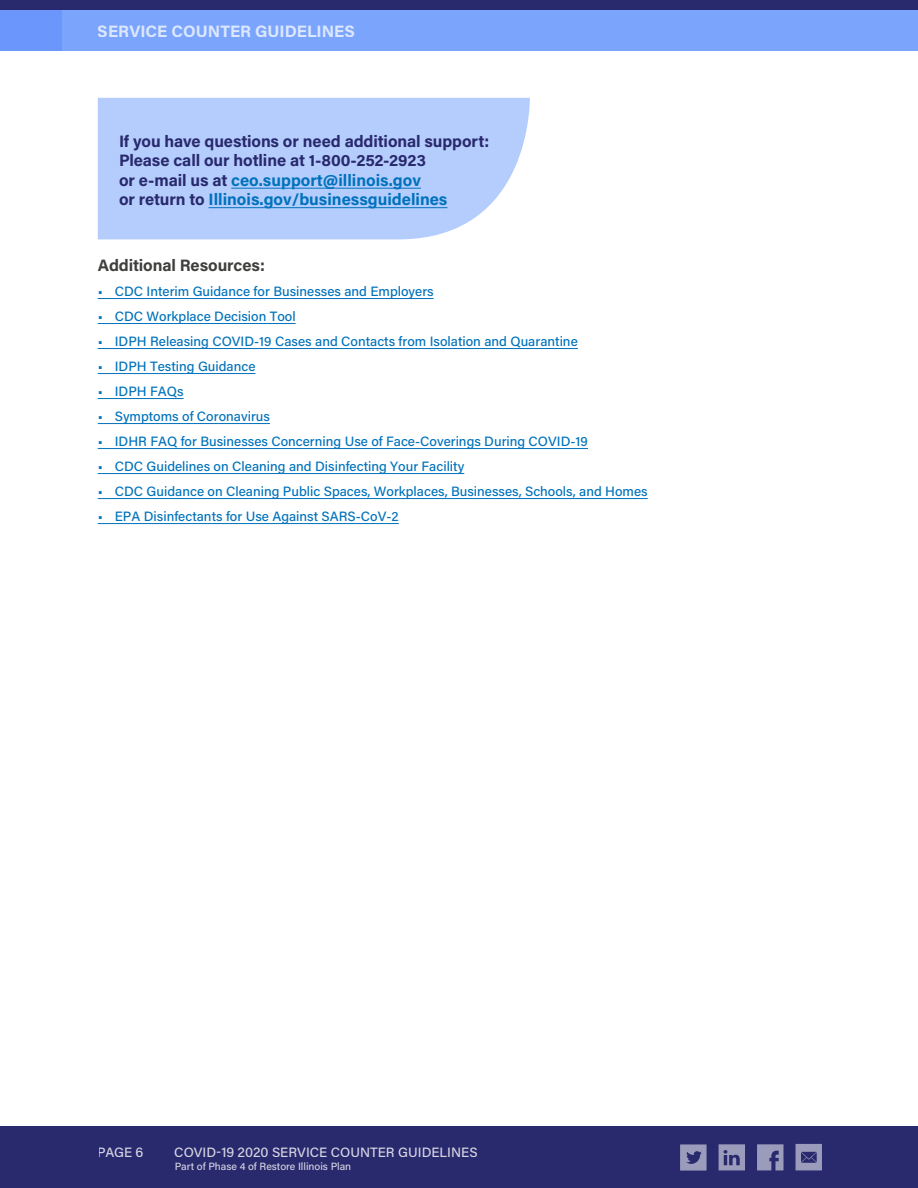
<style>
.page{position:relative;width:918px;height:1188px;background:#fff}
.page>*{position:absolute;margin:0;border:0;box-sizing:border-box;transform-origin:0 0}
.t1{font:700 16.5px/19.5px "Acumin Pro";letter-spacing:-.005em;color:#29296e}
.t2{font:700 16.5px "Acumin Pro";color:#fff}
.t3{font:700 16.5px "Acumin Pro";letter-spacing:-.005em;color:#3f3f3d}
.t4{font:500 13.5px "Acumin Pro";color:#0072bc}
.t5{font:500 13.5px "Acumin Pro";color:#fff}
.t6{font:500 10.5px "Acumin Pro";color:#fff}
.s1{color:#0072bc}
</style>
<div class="page">
<div style="left:98px;top:98px;width:432px;height:141px;background:#b5cdfd"></div>
<hr style="left:231px;top:188px;width:190px;height:1px;background:#0072bc">
<hr style="left:209px;top:207px;width:238px;height:1px;background:#0072bc">
<hr style="left:98px;top:298px;width:336px;height:1px;background:#0072bc">
<hr style="left:98px;top:323px;width:198px;height:1px;background:#0072bc">
<hr style="left:98px;top:348px;width:480px;height:1px;background:#0072bc">
<hr style="left:98px;top:373px;width:158px;height:1px;background:#0072bc">
<hr style="left:98px;top:398px;width:86px;height:1px;background:#0072bc">
<hr style="left:98px;top:423px;width:172px;height:1px;background:#0072bc">
<hr style="left:98px;top:448px;width:490px;height:1px;background:#0072bc">
<hr style="left:98px;top:473px;width:366px;height:1px;background:#0072bc">
<hr style="left:98px;top:498px;width:550px;height:1px;background:#0072bc">
<hr style="left:98px;top:523px;width:301px;height:1px;background:#0072bc">
<div style="left:0;top:0;width:918px;height:10px;background:#29296e"></div>
<div style="left:0;top:10px;width:918px;height:41px;background:#7ba5fc"></div>
<div style="left:0;top:10px;width:61px;height:41px;background:#6b96fb"></div>
<div style="left:0;top:1127px;width:918px;height:61px;background:#29296e"></div>
<svg style="left:680px;top:1144px;width:27px;height:27px"></svg>
<svg style="left:757px;top:1144px;width:26px;height:26px"></svg>
<svg style="left:719px;top:1144px;width:26px;height:26px"></svg>
<svg style="left:796px;top:1144px;width:26px;height:26px"></svg>
<p class="t2" style="left:98px;top:19px;width:259px">SERVICE COUNTER GUIDELINES</p>
<p class="t1" style="left:119px;top:131px;width:372px">If you have questions or need additional support:<br>Please call our hotline at 1-800-252-2923<br>or e-mail us at <span class="s1">ceo.support@illinois.gov<br></span>or return to <span class="s1">Illinois.gov/businessguidelines</span></p>
<p class="t3" style="left:98px;top:254px;width:169px">Additional Resources:</p>
<p class="t4" style="left:98px;top:282px;width:337px">• CDC Interim Guidance for Businesses and Employers</p>
<p class="t4" style="left:98px;top:307px;width:199px">• CDC Workplace Decision Tool</p>
<p class="t4" style="left:98px;top:332px;width:482px">• IDPH Releasing COVID-19 Cases and Contacts from Isolation and Quarantine</p>
<p class="t4" style="left:98px;top:357px;width:159px">• IDPH Testing Guidance</p>
<p class="t4" style="left:98px;top:382px;width:87px">• IDPH FAQs</p>
<p class="t4" style="left:98px;top:407px;width:174px">• Symptoms of Coronavirus</p>
<p class="t4" style="left:98px;top:432px;width:492px">• IDHR FAQ for Businesses Concerning Use of Face-Coverings During COVID-19</p>
<p class="t4" style="left:98px;top:457px;width:368px">• CDC Guidelines on Cleaning and Disinfecting Your Facility</p>
<p class="t4" style="left:98px;top:482px;width:551px">• CDC Guidance on Cleaning Public Spaces, Workplaces, Businesses, Schools, and Homes</p>
<p class="t4" style="left:98px;top:507px;width:302px">• EPA Disinfectants for Use Against SARS-CoV-2</p>
<p class="t5" style="left:98px;top:1143px;width:47px">PAGE 6</p>
<p class="t5" style="left:174px;top:1143px;width:305px">COVID-19 2020 SERVICE COUNTER GUIDELINES</p>
<p class="t6" style="left:175px;top:1159px;width:178px">Part of Phase 4 of Restore Illinois Plan</p>
</div>
